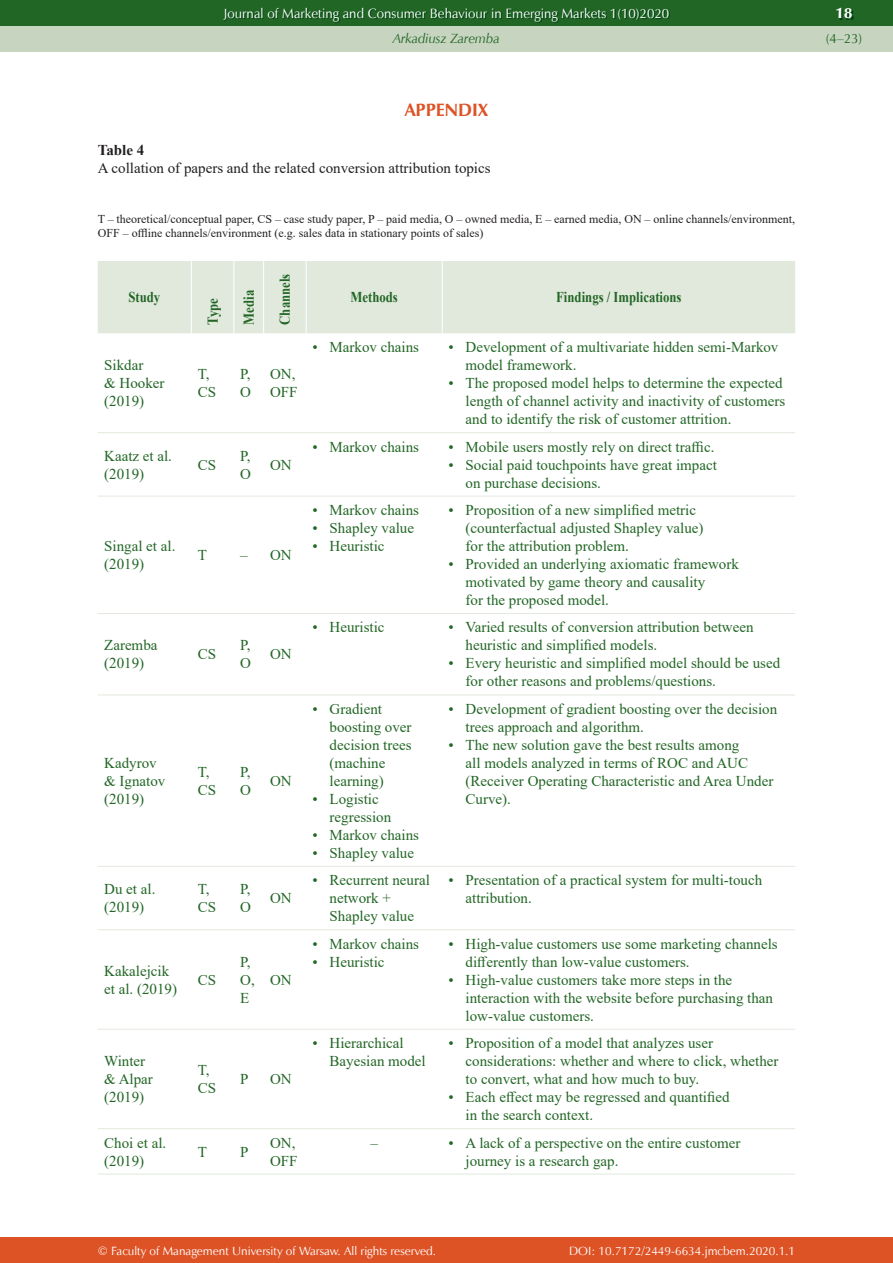
<style>
.page{position:relative;width:893px;height:1263px;background:#fff}
.page>*{position:absolute;margin:0;border:0;box-sizing:border-box;transform-origin:0 0}
.t1{font:700 18px "Zapf Humnst EU";color:#dd5326}
.t2{font:15px/18px "Times New Roman";color:#226625}
.t3{font:15px "Times New Roman";color:#231f20}
.t4{font:700 15px "Times New Roman";color:#226625;scale:.85 1}
.t5{font:700 15px "Times New Roman";color:#231f20}
.t6{font:15px "Zapf Humnst Ult EU";color:#fff}
.t7{font:13.5px "Zapf Humnst EU";color:#fff}
.t8{font:italic 13.5px "Zapf Humnst EU";color:#226625}
.t9{font:13.5px "Zapf Humnst EU";color:#226625}
.t10{font:12px/14.4px "Times New Roman";color:#231f20}
.t11{font:12px "Zapf Humnst EU";color:#fff}
</style>
<div class="page">
<div style="left:0;top:0;width:893px;height:51px;background:#c6d4c0"></div>
<div style="left:0;top:1237px;width:893px;height:26px;background:#dd5326"></div>
<div style="left:0;top:0;width:893px;height:26px;background:#226625"></div>
<img style="left:224px;top:9px;width:445px;height:14px">
<img style="left:837px;top:9px;width:16px;height:11px">
<div style="left:98px;top:261px;width:697px;height:72px;background:#e1e9dd"></div>
<hr style="left:191px;top:261px;width:1px;height:72px;background:#fff">
<hr style="left:233px;top:261px;width:1px;height:72px;background:#fff">
<hr style="left:263px;top:261px;width:1px;height:72px;background:#fff">
<hr style="left:306px;top:261px;width:1px;height:72px;background:#fff">
<hr style="left:442px;top:261px;width:1px;height:72px;background:#fff">
<hr style="left:98px;top:432px;width:697px;height:1px;background:#e1e9dd">
<hr style="left:98px;top:496px;width:697px;height:1px;background:#e1e9dd">
<hr style="left:98px;top:613px;width:697px;height:1px;background:#e1e9dd">
<hr style="left:98px;top:694px;width:697px;height:1px;background:#e1e9dd">
<hr style="left:98px;top:866px;width:697px;height:1px;background:#e1e9dd">
<hr style="left:98px;top:929px;width:697px;height:1px;background:#e1e9dd">
<hr style="left:98px;top:1029px;width:697px;height:1px;background:#e1e9dd">
<hr style="left:98px;top:1128px;width:697px;height:1px;background:#e1e9dd">
<hr style="left:98px;top:1174px;width:697px;height:1px;background:#e1e9dd">
<p class="t7" style="left:224px;top:5px;width:447px">Journal of Marketing and Consumer Behaviour in Emerging Markets 1(10)2020</p>
<p class="t8" style="left:393px;top:30px;width:108px">Arkadiusz Zaremba</p>
<p class="t1" style="left:405px;top:98px;width:85px">APPENDIX</p>
<p class="t5" style="left:98px;top:142px;width:48px">Table 4</p>
<p class="t3" style="left:98px;top:160px;width:394px">A collation of papers and the related conversion attribution topics</p>
<p class="t10" style="left:98px;top:211px;width:699px">T – theoretical/conceptual paper, CS – case study paper, P – paid media, O – owned media, E – earned media, ON – online channels/environment,<br>OFF – offline channels/environment (e.g. sales data in stationary points of sales)</p>
<p class="t4" style="left:128px;top:289px;width:39px">Study</p>
<p class="t4" style="left:204px;top:325px;width:33px;rotate:-90deg">Type</p>
<p class="t4" style="left:240px;top:325px;width:42px;rotate:-90deg">Media</p>
<p class="t4" style="left:277px;top:325px;width:62px;rotate:-90deg">Channels</p>
<p class="t2" style="left:104px;top:356px;width:62px">Sikdar<br>&amp; Hooker (2019)</p>
<p class="t2" style="left:198px;top:365px;width:20px">T,<br>CS</p>
<p class="t2" style="left:240px;top:365px;width:12px">P,<br>O</p>
<p class="t2" style="left:270px;top:365px;width:29px">ON,<br>OFF</p>
<p class="t2" style="left:104px;top:446px;width:69px">Kaatz et al. (2019)</p>
<p class="t2" style="left:198px;top:455px;width:20px">CS</p>
<p class="t2" style="left:240px;top:446px;width:12px">P,<br>O</p>
<p class="t2" style="left:270px;top:455px;width:23px">ON</p>
<p class="t2" style="left:104px;top:537px;width:73px">Singal et al. (2019)</p>
<p class="t2" style="left:198px;top:546px;width:11px">T</p>
<p class="t2" style="left:240px;top:546px;width:53px">– ON</p>
<p class="t2" style="left:104px;top:636px;width:55px">Zaremba (2019)</p>
<p class="t2" style="left:198px;top:645px;width:20px">CS</p>
<p class="t2" style="left:240px;top:636px;width:12px">P,<br>O</p>
<p class="t2" style="left:270px;top:645px;width:23px">ON</p>
<p class="t2" style="left:104px;top:754px;width:63px">Kadyrov &amp; Ignatov (2019)</p>
<p class="t2" style="left:198px;top:763px;width:20px">T,<br>CS</p>
<p class="t2" style="left:240px;top:763px;width:12px">P,<br>O</p>
<p class="t2" style="left:270px;top:772px;width:23px">ON</p>
<p class="t2" style="left:104px;top:880px;width:53px">Du et al. (2019)</p>
<p class="t2" style="left:198px;top:880px;width:20px">T,<br>CS</p>
<p class="t2" style="left:240px;top:880px;width:12px">P,<br>O</p>
<p class="t2" style="left:270px;top:889px;width:23px">ON</p>
<p class="t2" style="left:104px;top:962px;width:74px">Kakalejcik et al. (2019)</p>
<p class="t2" style="left:198px;top:971px;width:20px">CS</p>
<p class="t2" style="left:240px;top:953px;width:16px">P,<br>O,<br>E</p>
<p class="t2" style="left:270px;top:971px;width:23px">ON</p>
<p class="t2" style="left:104px;top:1052px;width:50px">Winter &amp; Alpar (2019)</p>
<p class="t2" style="left:198px;top:1061px;width:20px">T,<br>CS</p>
<p class="t2" style="left:240px;top:1070px;width:10px">P</p>
<p class="t2" style="left:270px;top:1070px;width:23px">ON</p>
<p class="t4" style="left:350px;top:289px;width:57px">Methods</p>
<p class="t4" style="left:556px;top:289px;width:149px">Findings / Implications</p>
<p class="t2" style="left:313px;top:338px;width:108px">• Markov chains</p>
<p class="t2" style="left:466px;top:338px;width:314px;text-indent:-17px">• Development of a multivariate hidden semi-Markov model framework.</p>
<p class="t2" style="left:466px;top:374px;width:321px;text-indent:-17px">• The proposed model helps to determine the expected length of channel activity and inactivity of customers and to identify the risk of customer attrition.</p>
<p class="t2" style="left:313px;top:437px;width:108px">• Markov chains</p>
<p class="t2" style="left:449px;top:437px;width:267px">• Mobile users mostly rely on direct traffic.</p>
<p class="t2" style="left:466px;top:455px;width:253px;text-indent:-17px">• Social paid touchpoints have great impact on purchase decisions.</p>
<p class="t2" style="left:313px;top:501px;width:108px">• Markov chains</p>
<p class="t2" style="left:313px;top:519px;width:103px">• Shapley value</p>
<p class="t2" style="left:313px;top:537px;width:73px">• Heuristic</p>
<p class="t2" style="left:466px;top:501px;width:239px;text-indent:-17px">• Proposition of a new simplified metric (counterfactual adjusted Shapley value) for the attribution problem.</p>
<p class="t2" style="left:466px;top:555px;width:275px;text-indent:-17px">• Provided an underlying axiomatic framework motivated by game theory and causality<br>for the proposed model.</p>
<p class="t2" style="left:313px;top:618px;width:73px">• Heuristic</p>
<p class="t2" style="left:466px;top:618px;width:289px;text-indent:-17px">• Varied results of conversion attribution between heuristic and simplified models.</p>
<p class="t2" style="left:466px;top:654px;width:316px;text-indent:-17px">• Every heuristic and simplified model should be used for other reasons and problems/questions.</p>
<p class="t2" style="left:330px;top:700px;width:84px;text-indent:-17px">• Gradient boosting over decision trees (machine learning)</p>
<p class="t2" style="left:330px;top:790px;width:63px;text-indent:-17px">• Logistic regression</p>
<p class="t2" style="left:313px;top:826px;width:108px">• Markov chains</p>
<p class="t2" style="left:313px;top:844px;width:103px">• Shapley value</p>
<p class="t2" style="left:466px;top:700px;width:313px;text-indent:-17px">• Development of gradient boosting over the decision trees approach and algorithm.</p>
<p class="t2" style="left:466px;top:736px;width:309px;text-indent:-17px">• The new solution gave the best results among<br>all models analyzed in terms of ROC and AUC (Receiver Operating Characteristic and Area Under Curve).</p>
<p class="t2" style="left:330px;top:871px;width:102px;text-indent:-17px">• Recurrent neural network +<br>Shapley value</p>
<p class="t2" style="left:466px;top:871px;width:298px;text-indent:-17px">• Presentation of a practical system for multi-touch attribution.</p>
<p class="t2" style="left:313px;top:935px;width:108px">• Markov chains</p>
<p class="t2" style="left:313px;top:953px;width:73px">• Heuristic</p>
<p class="t2" style="left:466px;top:935px;width:314px;text-indent:-17px">• High-value customers use some marketing channels differently than low-value customers.</p>
<p class="t2" style="left:466px;top:971px;width:309px;text-indent:-17px">• High-value customers take more steps in the interaction with the website before purchasing than low-value customers.</p>
<p class="t2" style="left:330px;top:1034px;width:98px;text-indent:-17px">• Hierarchical<br>Bayesian model</p>
<p class="t2" style="left:466px;top:1034px;width:314px;text-indent:-17px">• Proposition of a model that analyzes user considerations: whether and where to click, whether to convert, what and how much to buy.</p>
<p class="t2" style="left:466px;top:1088px;width:265px;text-indent:-17px">• Each effect may be regressed and quantified in the search context.</p>
<p class="t2" style="left:104px;top:1133px;width:64px">Choi et al. (2019)</p>
<p class="t2" style="left:198px;top:1142px;width:11px">T</p>
<p class="t2" style="left:240px;top:1142px;width:10px">P</p>
<p class="t2" style="left:270px;top:1133px;width:29px">ON,<br>OFF</p>
<p class="t2" style="left:370px;top:1133px;width:9px">–</p>
<p class="t2" style="left:466px;top:1133px;width:276px;text-indent:-17px">• A lack of a perspective on the entire customer journey is a research gap.</p>
<p class="t11" style="left:98px;top:1243px;width:340px">© Faculty of Management University of Warsaw. All rights reserved.</p>
<p class="t11" style="left:569px;top:1243px;width:227px">DOI: 10.7172/2449-6634.jmcbem.2020.1.1</p>
<p class="t6" style="left:836px;top:4px;width:18px">18</p>
<p class="t9" style="left:826px;top:30px;width:38px">(4–23)</p>
</div>
